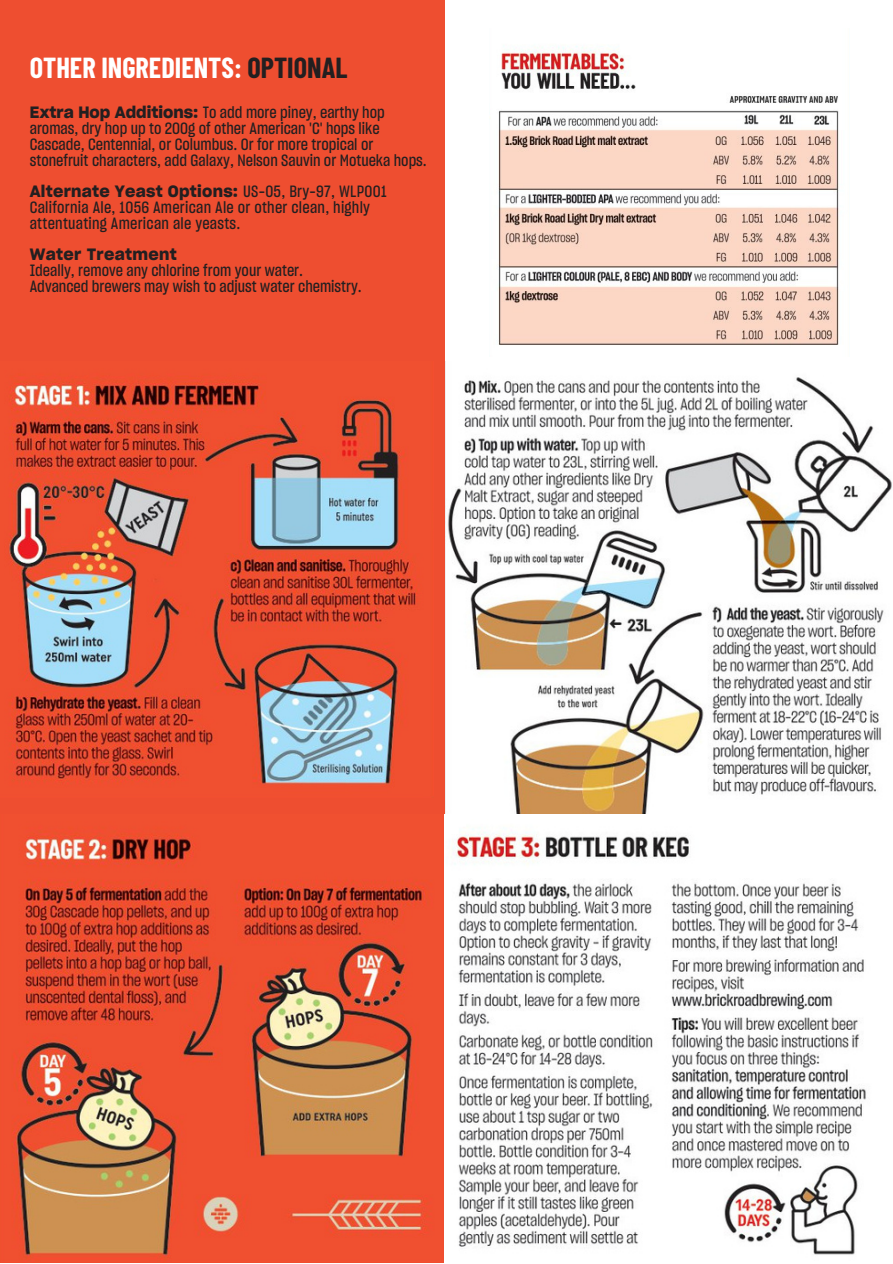
<style>
.page{position:relative;width:893px;height:1264px;background:#fff}
.page>*{position:absolute;margin:0;border:0;box-sizing:border-box;transform-origin:0 0}
.t1{font:700 28.35px "Barlow Condensed";color:#fff}
.t2{font:16.05px/15.8px "Sharp Grotesk Medium 15";color:#231f20}
.t3{font:16.05px "Sharp Grotesk Semi Bold 20";letter-spacing:.02em;color:#231f20}
.s1{color:#231f20}
.s2{font-family:"Sharp Grotesk Semi Bold 20"}
</style>
<div class="page">
<div style="left:0;top:0;width:892px;height:1262px;background:#ee4e30"></div>
<div style="left:445px;top:0;width:447px;height:1262px;background:#fff"></div>
<img style="left:444px;top:361px;width:448px;height:901px">
<img style="left:9px;top:382px;width:410px;height:403px">
<img style="left:12px;top:835px;width:417px;height:425px">
<img style="left:498px;top:46px;width:341px;height:299px">
<p class="t1" style="left:30px;top:49px;width:319px">OTHER INGREDIENTS: <span class="s1">OPTIONAL</span></p>
<p class="t2" style="left:30px;top:106px;width:398px"><span class="s2">Extra Hop Additions:</span> To add more piney, earthy hop aromas, dry hop up to 200g of other American 'C' hops like Cascade, Centennial, or Columbus. Or for more tropical or stonefruit characters, add Galaxy, Nelson Sauvin or Motueka hops.</p>
<p class="t2" style="left:30px;top:184px;width:358px"><span class="s2">Alternate Yeast Options:</span> US-05, Bry-97, WLP001<br>California Ale, 1056 American Ale or other clean, highly attentuating American ale yeasts.</p>
<p class="t3" style="left:30px;top:247px;width:149px">Water Treatment</p>
<p class="t2" style="left:30px;top:263px;width:275px">Ideally, remove any chlorine from your water.</p>
<p class="t2" style="left:30px;top:279px;width:333px">Advanced brewers may wish to adjust water chemistry.</p>
</div>
